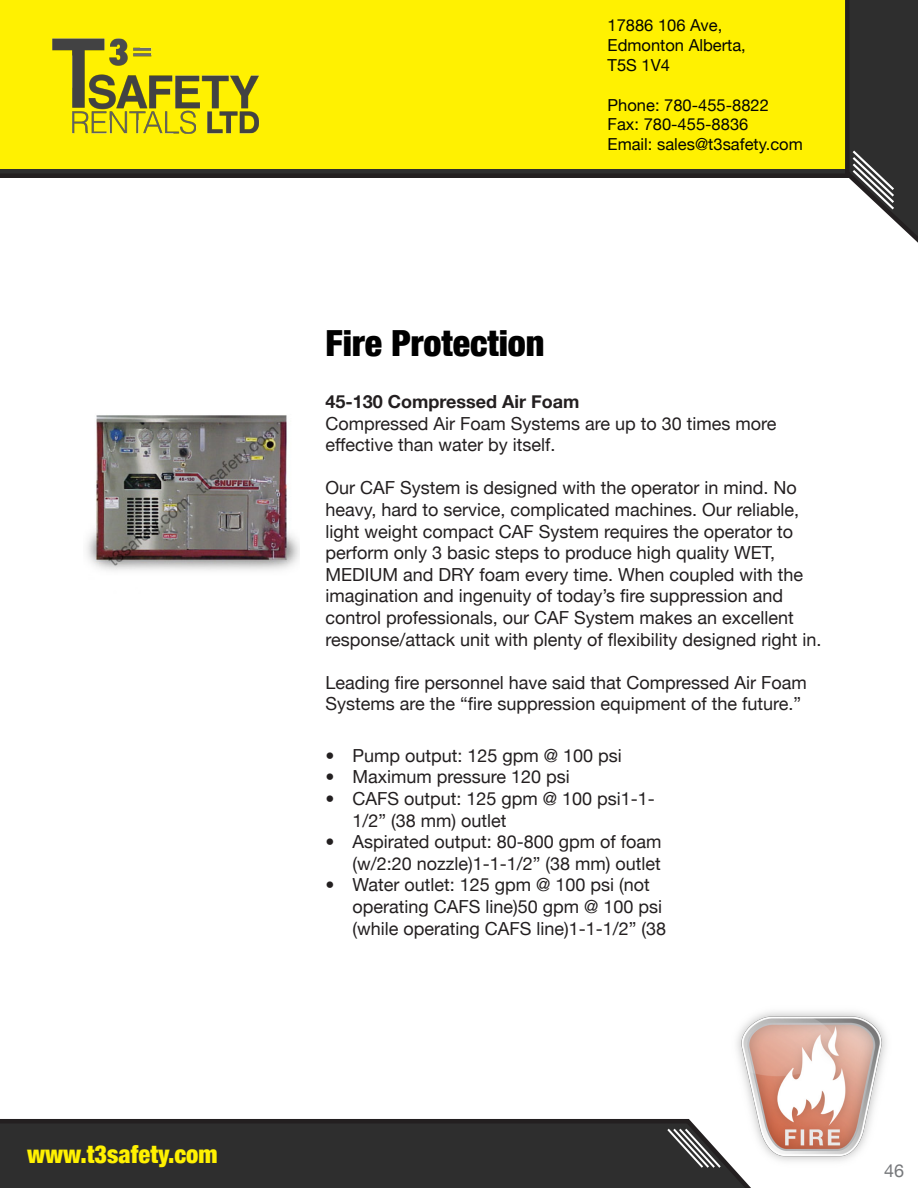
<style>
.page{position:relative;width:918px;height:1188px;background:#fff}
.page>*{position:absolute;margin:0;border:0;box-sizing:border-box;transform-origin:0 0}
.t1{font:900 condensed 36px "Helvetica Neue";color:#000}
.t2{font:900 condensed 24.45px "Helvetica Neue";color:#fff101}
.t3{font:18px/21.6px "Helvetica Neue";color:#231f20}
.t4{font:700 18px "Helvetica Neue";color:#231f20}
.t5{font:18px "Helvetica Neue";color:#76787b}
.t6{font:16.5px "Helvetica Neue";color:#040503}
</style>
<div class="page">
<svg style="left:0;top:0;width:918px;height:243px"></svg>
<div style="left:0;top:1119px;width:751px;height:69px;background:#2e2e2e"></div>
<svg style="left:667px;top:1129px;width:54px;height:39px"></svg>
<img style="left:40px;top:23px;width:231px;height:123px">
<img style="left:86px;top:415px;width:213px;height:156px">
<img style="left:721px;top:1011px;width:166px;height:169px">
<p class="t2" style="left:27px;top:1134px;width:192px">www.t3safety.com</p>
<p class="t6" style="left:608px;top:11px;width:116px">17886 106 Ave,</p>
<p class="t6" style="left:608px;top:31px;width:140px">Edmonton Alberta,</p>
<p class="t6" style="left:608px;top:51px;width:64px">T5S 1V4</p>
<p class="t6" style="left:608px;top:91px;width:163px">Phone: 780-455-8822</p>
<p class="t6" style="left:608px;top:110px;width:142px">Fax: 780-455-8836</p>
<p class="t6" style="left:608px;top:130px;width:197px">Email: sales@t3safety.com</p>
<p class="t1" style="left:325px;top:314px;width:221px">Fire Protection</p>
<p class="t4" style="left:325px;top:385px;width:255px">45-130 Compressed Air Foam</p>
<p class="t3" style="left:325px;top:411px;width:453px">Compressed Air Foam Systems are up to 30 times more effective than water by itself.</p>
<p class="t3" style="left:325px;top:476px;width:498px">Our CAF System is designed with the operator in mind. No heavy, hard to service, complicated machines. Our reliable, light weight compact CAF System requires the operator to perform only 3 basic steps to produce high quality WET, MEDIUM and DRY foam every time. When coupled with the imagination and ingenuity of today’s fire suppression and control professionals, our CAF System makes an excellent response/attack unit with plenty of flexibility designed right in.</p>
<p class="t3" style="left:325px;top:670px;width:483px">Leading fire personnel have said that Compressed Air Foam<br>Systems are the “fire suppression equipment of the future.”</p>
<p class="t3" style="left:325px;top:743px;width:298px">• Pump output: 125 gpm @ 100 psi</p>
<p class="t3" style="left:325px;top:765px;width:246px">• Maximum pressure 120 psi</p>
<p class="t3" style="left:352px;top:786px;width:304px;text-indent:-27px">• CAFS output: 125 gpm @ 100 psi1-1-<br>1/2” (38 mm) outlet</p>
<p class="t3" style="left:325px;top:830px;width:338px;text-align:right">• Aspirated output: 80-800 gpm of foam (w/2:20 nozzle)1-1-1/2” (38 mm) outlet</p>
<p class="t3" style="left:352px;top:873px;width:315px;text-indent:-27px">• Water outlet: 125 gpm @ 100 psi (not operating CAFS line)50 gpm @ 100 psi (while operating CAFS line)1-1-1/2” (38</p>
<p class="t5" style="left:884px;top:1155px;width:22px">46</p>
</div>
